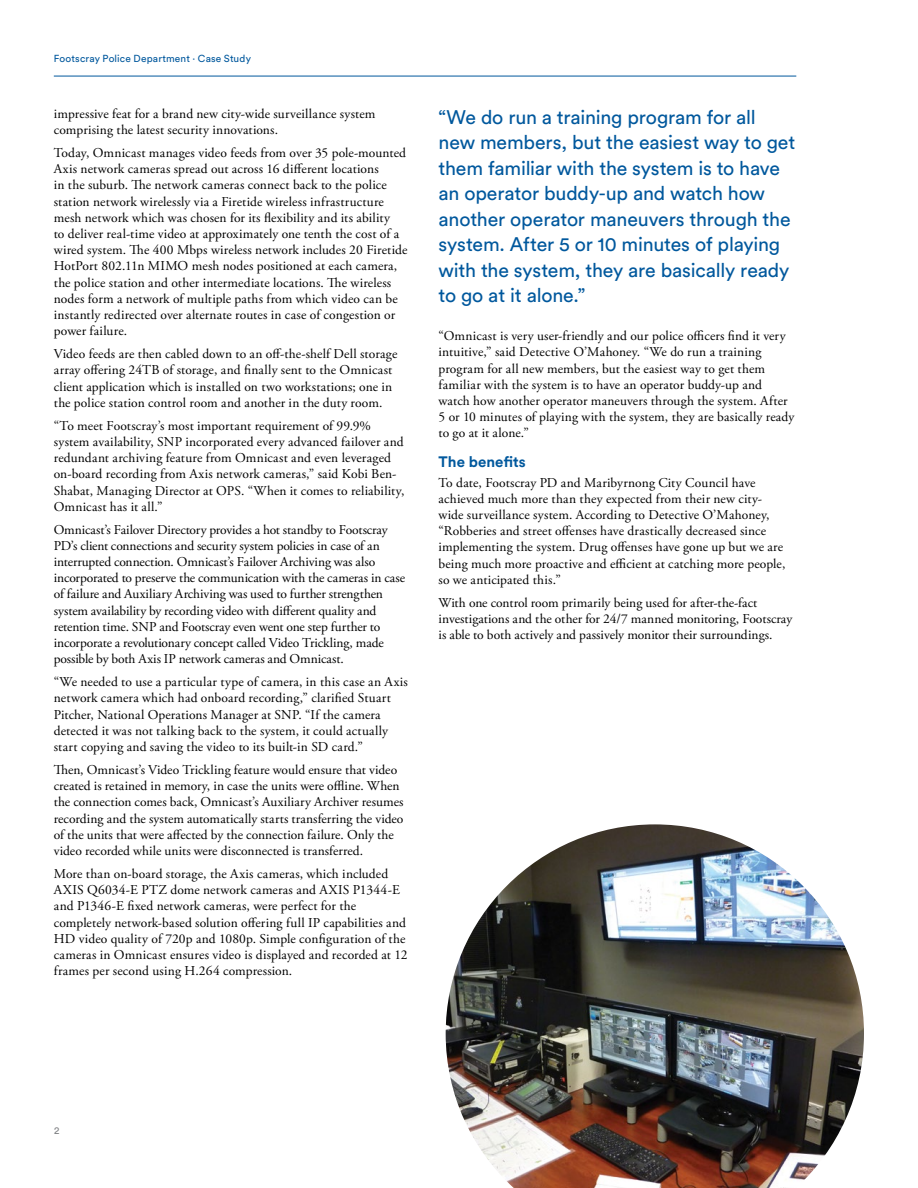
<style>
.page{position:relative;width:918px;height:1188px;background:#fff}
.page>*{position:absolute;margin:0;border:0;box-sizing:border-box;transform-origin:0 0}
.t1{font:19.5px/25.5px "Circular Pro";letter-spacing:-.01em;color:#00589d}
.t2{font:700 15px "Circular Pro";letter-spacing:.005em;color:#00589d}
.t3{font:13.5px/16.2px "Adobe Garamond Pro";letter-spacing:.005em;color:#000}
.t4{font:10.2px "Circular Pro";letter-spacing:.015em;color:#00589d}
.t5{font:10.2px "Circular Pro";color:#808285}
</style>
<div class="page">
<img style="left:446px;top:824px;width:418px;height:364px">
<hr style="left:54px;top:76px;width:742px;height:1px;background:#00589d">
<p class="t4" style="left:54px;top:52px;width:199px">Footscray Police Department · Case Study</p>
<p class="t3" style="left:54px;top:106px;width:323px">impressive feat for a brand new city-wide surveillance system comprising the latest security innovations.</p>
<p class="t3" style="left:54px;top:145px;width:355px">Today, Omnicast manages video feeds from over 35 pole-mounted Axis network cameras spread out across 16 different locations<br>in the suburb. The network cameras connect back to the police station network wirelessly via a Firetide wireless infrastructure mesh network which was chosen for its flexibility and its ability<br>to deliver real-time video at approximately one tenth the cost of a wired system. The 400 Mbps wireless network includes 20 Firetide HotPort 802.11n MIMO mesh nodes positioned at each camera, the police station and other intermediate locations. The wireless nodes form a network of multiple paths from which video can be instantly redirected over alternate routes in case of congestion or power failure.</p>
<p class="t3" style="left:54px;top:346px;width:345px">Video feeds are then cabled down to an off-the-shelf Dell storage array offering 24TB of storage, and finally sent to the Omnicast client application which is installed on two workstations; one in the police station control room and another in the duty room.</p>
<p class="t3" style="left:54px;top:418px;width:352px">“To meet Footscray’s most important requirement of 99.9% system availability, SNP incorporated every advanced failover and redundant archiving feature from Omnicast and even leveraged on-board recording from Axis network cameras,” said Kobi Ben-Shabat, Managing Director at OPS. “When it comes to reliability, Omnicast has it all.”</p>
<p class="t3" style="left:54px;top:522px;width:353px">Omnicast’s Failover Directory provides a hot standby to Footscray PD’s client connections and security system policies in case of an interrupted connection. Omnicast’s Failover Archiving was also incorporated to preserve the communication with the cameras in case of failure and Auxiliary Archiving was used to further strengthen system availability by recording video with different quality and retention time. SNP and Footscray even went one step further to incorporate a revolutionary concept called Video Trickling, made possible by both Axis IP network cameras and Omnicast.</p>
<p class="t3" style="left:54px;top:674px;width:356px">“We needed to use a particular type of camera, in this case an Axis network camera which had onboard recording,” clarified Stuart Pitcher, National Operations Manager at SNP. “If the camera detected it was not talking back to the system, it could actually start copying and saving the video to its built-in SD card.”</p>
<p class="t3" style="left:54px;top:762px;width:351px">Then, Omnicast’s Video Trickling feature would ensure that video created is retained in memory, in case the units were offline. When the connection comes back, Omnicast’s Auxiliary Archiver resumes recording and the system automatically starts transferring the video of the units that were affected by the connection failure. Only the video recorded while units were disconnected is transferred.</p>
<p class="t3" style="left:54px;top:866px;width:355px">More than on-board storage, the Axis cameras, which included AXIS Q6034-E PTZ dome network cameras and AXIS P1344-E and P1346-E fixed network cameras, were perfect for the completely network-based solution offering full IP capabilities and HD video quality of 720p and 1080p. Simple configuration of the cameras in Omnicast ensures video is displayed and recorded at 12 frames per second using H.264 compression.</p>
<p class="t1" style="left:439px;top:103px;width:358px">“We do run a training program for all new members, but the easiest way to get them familiar with the system is to have an operator buddy-up and watch how another operator maneuvers through the system. After 5 or 10 minutes of playing with the system, they are basically ready to go at it alone.”</p>
<p class="t3" style="left:439px;top:328px;width:357px">“Omnicast is very user-friendly and our police officers find it very intuitive,” said Detective O’Mahoney. “We do run a training program for all new members, but the easiest way to get them familiar with the system is to have an operator buddy-up and watch how another operator maneuvers through the system. After 5 or 10 minutes of playing with the system, they are basically ready to go at it alone.”</p>
<p class="t2" style="left:439px;top:452px;width:89px">The benefits</p>
<p class="t3" style="left:439px;top:475px;width:348px">To date, Footscray PD and Maribyrnong City Council have achieved much more than they expected from their new city&shy;wide surveillance system. According to Detective O’Mahoney, “Robberies and street offenses have drastically decreased since implementing the system. Drug offenses have gone up but we are being much more proactive and efficient at catching more people, so we anticipated this.”</p>
<p class="t3" style="left:439px;top:595px;width:355px">With one control room primarily being used for after-the-fact investigations and the other for 24/7 manned monitoring, Footscray is able to both actively and passively monitor their surroundings.</p>
<p class="t5" style="left:54px;top:1124px;width:7px">2</p>
</div>
